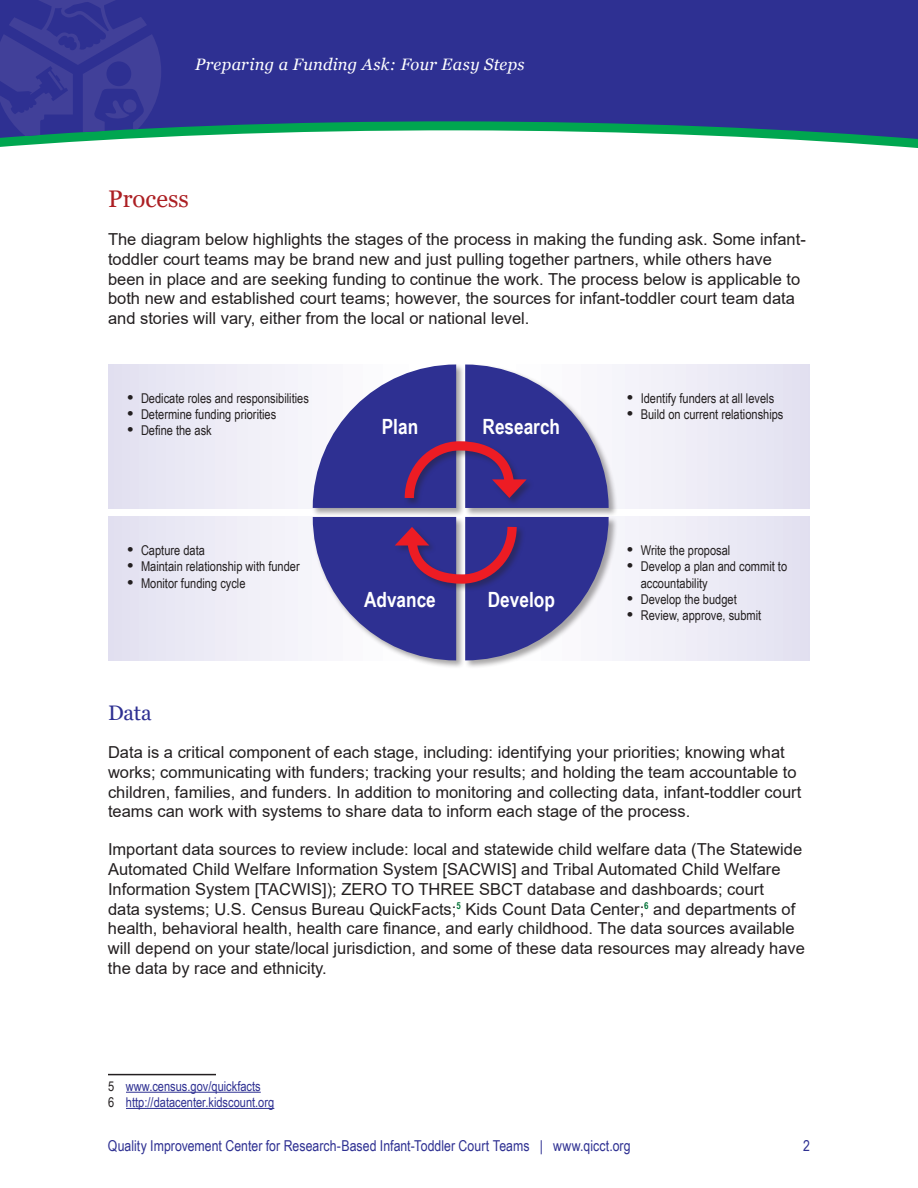
<style>
.page{position:relative;width:918px;height:1188px;background:#fff}
.page>*{position:absolute;margin:0;border:0;box-sizing:border-box;transform-origin:0 0}
.t1{font:24px "Georgia";letter-spacing:.005em;color:#ac1f23}
.t2{font:700 21px "Arial Narrow";color:#fff}
.t3{font:21px "Georgia";color:#2e3092}
.t4{font:16.5px/19.8px "Arial";color:#231f20}
.t5{font:italic 16.5px "Georgia";letter-spacing:.015em;color:#fff}
.t6{font:15px "Arial Narrow";letter-spacing:.005em;color:#2e3092}
.t7{font:13.5px/16.2px "Arial Narrow";color:#231f20}
.t8{font:13.5px/16.2px "Arial Narrow";color:#2e3092}
.s1{font-family:"Arial";font-weight:700;font-size:16.5px}
.s2{color:#231f20}
</style>
<div class="page">
<svg style="left:0;top:140px;width:918px;height:8px"></svg>
<svg style="left:161px;top:0;width:757px;height:140px;background:#333f92"></svg>
<svg style="left:0;top:0;width:161px;height:140px;background:#353d92"></svg>
<div style="left:108px;top:364px;width:348px;height:144px;background:#ecebf6"></div>
<div style="left:108px;top:517px;width:348px;height:143px;background:#ecebf6"></div>
<div style="left:465px;top:364px;width:345px;height:144px;background:#edebf6"></div>
<div style="left:465px;top:517px;width:345px;height:143px;background:#edebf6"></div>
<div style="left:464px;top:363px;width:153px;height:154px;background:#231f20;opacity:.4"></div>
<div style="left:312px;top:363px;width:153px;height:154px;background:#231f20;opacity:.4"></div>
<div style="left:464px;top:516px;width:153px;height:154px;background:#231f20;opacity:.4"></div>
<div style="left:312px;top:516px;width:153px;height:154px;background:#231f20;opacity:.4"></div>
<svg style="left:313px;top:365px;width:296px;height:143px"></svg>
<svg style="left:313px;top:517px;width:296px;height:143px"></svg>
<hr style="left:108px;top:1074px;width:108px;height:1px;background:#231f20">
<hr style="left:126px;top:1092px;width:135px;height:1px;background:#2e3092">
<hr style="left:126px;top:1108px;width:148px;height:1px;background:#2e3092">
<p class="t5" style="left:195px;top:54px;width:331px">Preparing a Funding Ask: Four Easy Steps</p>
<h2 class="t1" style="left:108px;top:184px;width:82px">Process</h2>
<p class="t4" style="left:108px;top:229px;width:699px">The diagram below highlights the stages of the process in making the funding ask. Some infant&shy;toddler court teams may be brand new and just pulling together partners, while others have been in place and are seeking funding to continue the work. The process below is applicable to both new and established court teams; however, the sources for infant-toddler court team data and stories will vary, either from the local or national level.</p>
<p class="t7" style="left:128px;top:389px;width:183px"><span class="s1">•</span> Dedicate roles and responsibilities</p>
<p class="t7" style="left:128px;top:406px;width:150px"><span class="s1">•</span> Determine funding priorities</p>
<p class="t7" style="left:128px;top:422px;width:86px"><span class="s1">•</span> Define the ask</p>
<h3 class="t2" style="left:483px;top:410px;width:79px">Research</h3>
<h3 class="t2" style="left:382px;top:410px;width:38px">Plan</h3>
<p class="t7" style="left:128px;top:542px;width:79px"><span class="s1">•</span> Capture data</p>
<p class="t7" style="left:128px;top:558px;width:174px"><span class="s1">•</span> Maintain relationship with funder</p>
<p class="t7" style="left:128px;top:574px;width:120px"><span class="s1">•</span> Monitor funding cycle</p>
<h3 class="t2" style="left:364px;top:583px;width:73px">Advance</h3>
<h3 class="t2" style="left:488px;top:583px;width:68px">Develop</h3>
<p class="t7" style="left:627px;top:389px;width:149px"><span class="s1">•</span> Identify funders at all levels</p>
<p class="t7" style="left:627px;top:406px;width:158px"><span class="s1">•</span> Build on current relationships</p>
<p class="t7" style="left:627px;top:542px;width:105px"><span class="s1">•</span> Write the proposal</p>
<p class="t7" style="left:641px;top:558px;width:148px;text-indent:-14px"><span class="s1">•</span> Develop a plan and commit to accountability</p>
<p class="t7" style="left:627px;top:590px;width:111px"><span class="s1">•</span> Develop the budget</p>
<p class="t7" style="left:627px;top:607px;width:136px"><span class="s1">•</span> Review, approve, submit</p>
<h3 class="t3" style="left:108px;top:700px;width:45px">Data</h3>
<p class="t4" style="left:108px;top:742px;width:695px">Data is a critical component of each stage, including: identifying your priorities; knowing what works; communicating with funders; tracking your results; and holding the team accountable to children, families, and funders. In addition to monitoring and collecting data, infant-toddler court teams can work with systems to share data to inform each stage of the process.</p>
<p class="t4" style="left:108px;top:839px;width:696px">Important data sources to review include: local and statewide child welfare data (The Statewide Automated Child Welfare Information System [SACWIS] and Tribal Automated Child Welfare Information System [TACWIS]); ZERO TO THREE SBCT database and dashboards; court<br>data systems; U.S. Census Bureau QuickFacts;<sup>5</sup> Kids Count Data Center;<sup>6</sup> and departments of</p>
<p class="t4" style="left:108px;top:919px;width:698px">health, behavioral health, health care finance, and early childhood. The data sources available will depend on your state/local jurisdiction, and some of these data resources may already have the data by race and ethnicity.</p>
<p class="t8" style="left:108px;top:1077px;width:168px"><span class="s2">5</span> www.census.gov/quickfacts<br><span class="s2">6</span> http://datacenter.kidscount.org</p>
<p class="t6" style="left:108px;top:1135px;width:524px">Quality Improvement Center for Research-Based Infant-Toddler Court Teams | www.qicct.org</p>
<p class="t6" style="left:803px;top:1135px;width:8px">2</p>
</div>
